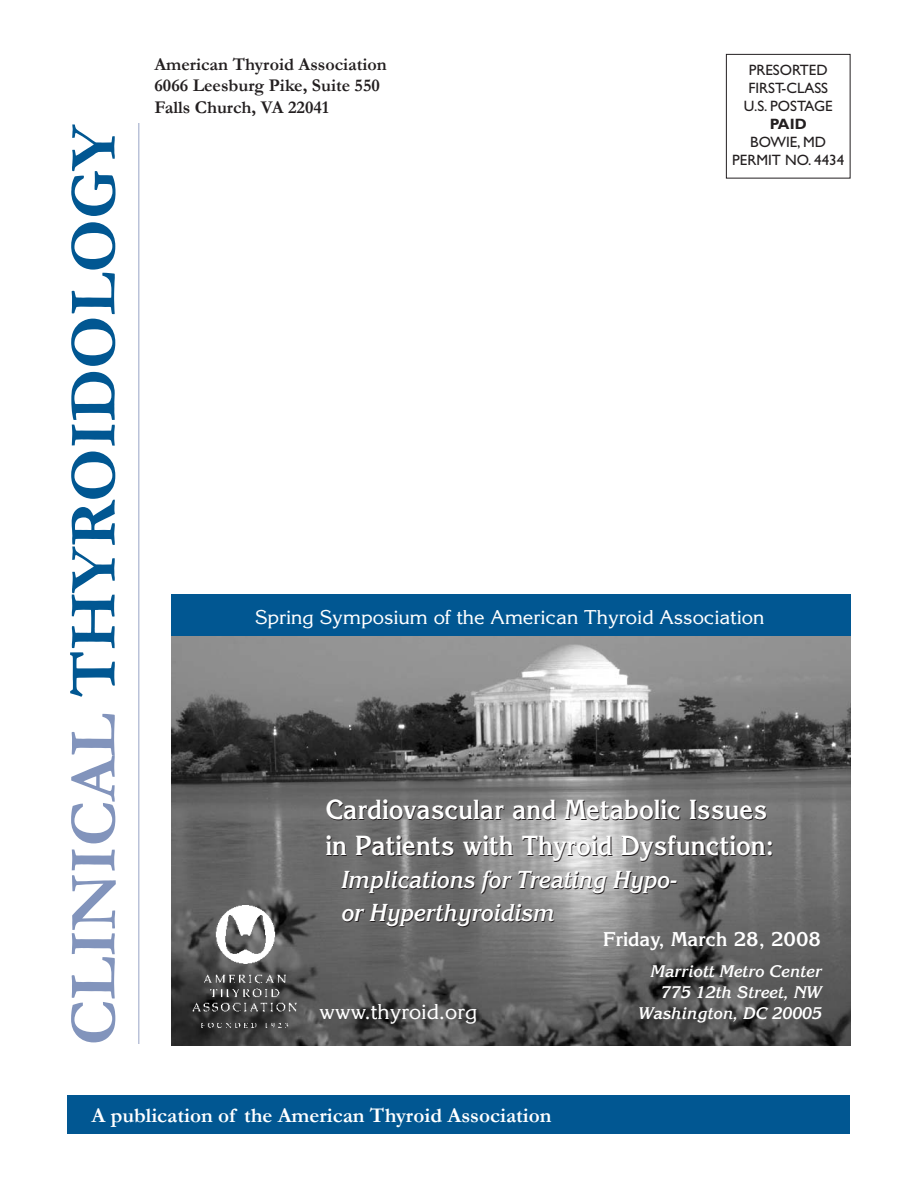
<style>
.page{position:relative;width:918px;height:1188px;background:#fff}
.page>*{position:absolute;margin:0;border:0;box-sizing:border-box;transform-origin:0 0}
.t1{font:700 67.5px "Garamond";color:#015792}
.t2{font:700 27px/36px "Korinna";color:#fff;scale:.95 1}
.t3{font:italic 700 24px/33px "Korinna";letter-spacing:-.01em;color:#fff;scale:.95 1}
.t4{font:700 21px "Garamond";color:#fff}
.t5{font:21px "Korinna";color:#fff}
.t6{font:19.5px "Korinna";color:#fff}
.t7{font:700 19.5px "Korinna";color:#fff}
.t8{font:700 18px/21.6px "Garamond";color:#231f20}
.t9{font:italic 700 16.5px/21px "Korinna";color:#fff;text-align:right}
.t10{font:15px/18px "Gill Sans";color:#231f20;text-align:center}
.t11{font:700 15px "Gill Sans";color:#231f20}
.s1{color:#8294bc}
</style>
<div class="page">
<div style="left:726px;top:54px;width:124px;height:124px;border:1px solid #231f20"></div>
<hr style="left:138px;top:123px;width:2px;height:921px;background:#bac2d9">
<div style="left:68px;top:1095px;width:782px;height:39px;background:#015792"></div>
<img style="left:171px;top:636px;width:679px;height:410px">
<div style="left:171px;top:594px;width:679px;height:42px;background:#015792"></div>
<img style="left:192px;top:905px;width:106px;height:123px">
<h1 class="t1" style="left:57px;top:1046px;width:924px;rotate:-90deg"><span class="s1">CLINICAL</span> THYROIDOLOGY</h1>
<p class="t8" style="left:154px;top:53px;width:234px">American Thyroid Association<br>6066 Leesburg Pike, Suite 550<br>Falls Church, VA 22041</p>
<p class="t10" style="left:744px;top:63px;width:90px">PRESORTED<br>FIRST-CLASS<br>U.S. POSTAGE</p>
<p class="t11" style="left:770px;top:119px;width:38px">PAID</p>
<p class="t10" style="left:732px;top:135px;width:114px">BOWIE, MD<br>PERMIT NO. 4434</p>
<p class="t6" style="left:255px;top:609px;width:511px">Spring Symposium of the American Thyroid Association</p>
<h2 class="t2" style="left:325px;top:794px;width:474px">Cardiovascular and Metabolic Issues in Patients with Thyroid Dysfunction:</h2>
<h3 class="t3" style="left:340px;top:865px;width:356px">Implications for Treating Hypo&shy;or Hyperthyroidism</h3>
<p class="t5" style="left:320px;top:1003px;width:159px">www.thyroid.org</p>
<p class="t7" style="left:603px;top:932px;width:219px">Friday, March 28, 2008</p>
<p class="t9" style="left:637px;top:962px;width:185px">Marriott Metro Center<br>775 12th Street, NW<br>Washington, DC 20005</p>
<p class="t4" style="left:92px;top:1103px;width:462px">A publication of the American Thyroid Association</p>
</div>
